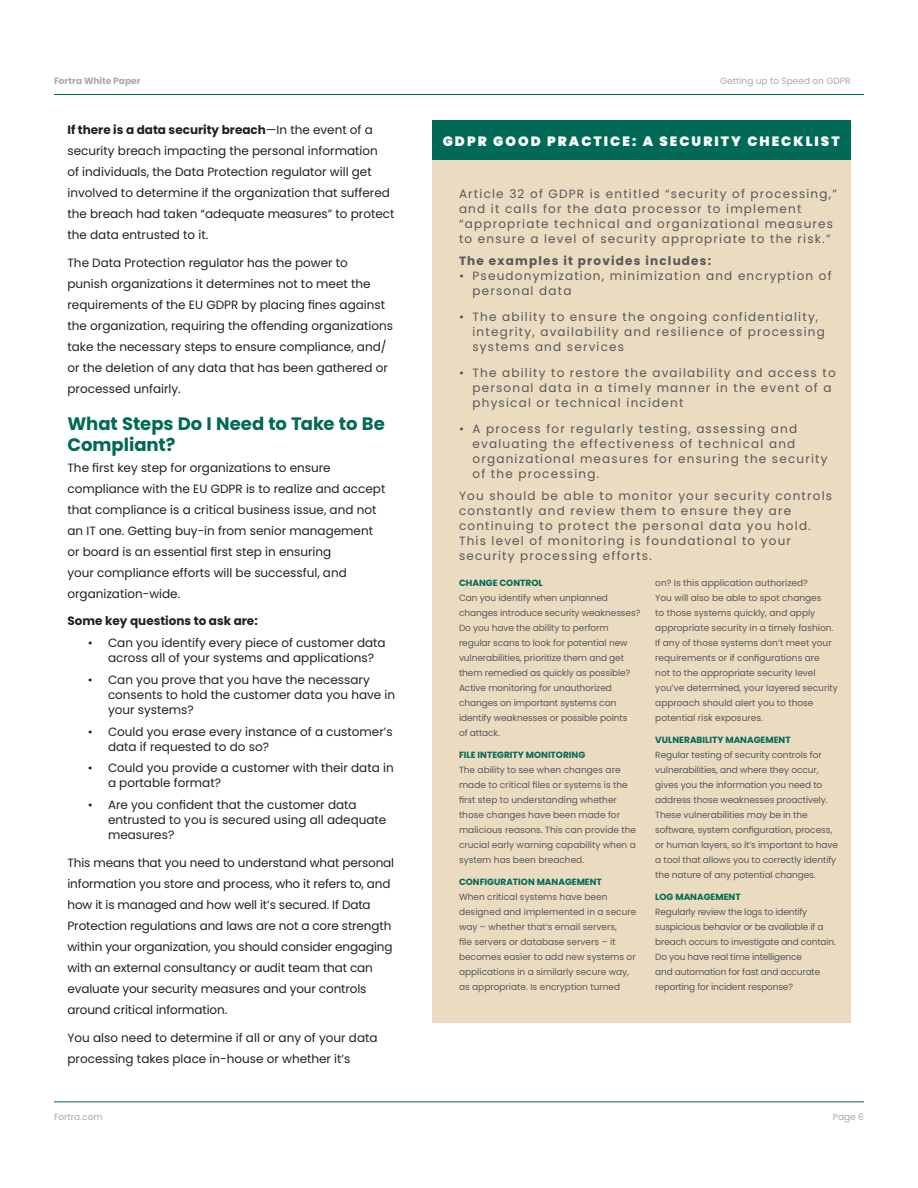
<style>
.page{position:relative;width:918px;height:1188px;background:#fff}
.page>*{position:absolute;margin:0;border:0;box-sizing:border-box;transform-origin:0 0}
.FTA_H1{font:700 18px/21px "Poppins";color:#006a56}
.Interior_Sidebar_Header__white_on_Forest{font:900 13.5px "Poppins";letter-spacing:.15em;color:#fff}
.t1{font:12px/21px "Poppins";color:#231f20}
.Cover_Sidebar_Body{font:12px/15px "Poppins";letter-spacing:.1em;color:#57585a}
.Interior_Sidebar_Body{font:12px/15px "Poppins";letter-spacing:.1em;color:#57585a}
.Interior_Sidebar_Body-2{font:700 12px "Poppins";letter-spacing:.1em;color:#57585a}
.FTA_Bullet_Intro__optional{font:700 12px "Poppins";color:#231f20}
.Interior_Sidebar_Body-3{font:9px/15px "Poppins";letter-spacing:-.01em;color:#57585a}
.Interior_Sidebar_Subhead{font:9px/15px "Poppins";color:#57585a}
.Interior_Sidebar_Subhead-2{font:700 9px "Poppins";color:#006a56}
.t2{font:9px "Poppins";color:#a9a9a9}
.t3{font:700 9px "Poppins";color:#a9a9a9}
.s1{font-weight:700}
</style>
<div class="page">
<hr style="left:54px;top:94px;width:810px;height:1px;background:#006a56">
<hr style="left:54px;top:1101px;width:810px;height:1px;background:#006a56">
<div style="left:432px;top:121px;width:418px;height:902px;background:#ebdbc1"></div>
<div style="left:432px;top:121px;width:418px;height:39px;background:#006a56"></div>
<p class="t3" style="left:54px;top:75px;width:88px">Fortra White Paper</p>
<p class="t2" style="left:720px;top:75px;width:132px">Getting up to Speed on GDPR</p>
<p class="t1" style="left:68px;top:119px;width:329px"><span class="s1">If there is a data security breach</span>—In the event of a security breach impacting the personal information<br>of individuals, the Data Protection regulator will get involved to determine if the organization that suffered the breach had taken “adequate measures” to protect the data entrusted to it.</p>
<p class="t1" style="left:68px;top:252px;width:327px">The Data Protection regulator has the power to<br>punish organizations it determines not to meet the requirements of the EU GDPR by placing fines against the organization, requiring the offending organizations take the necessary steps to ensure compliance, and/ or the deletion of any data that has been gathered or processed unfairly.</p>
<p class="FTA_H1" style="left:68px;top:413px;width:319px">What Steps Do I Need to Take to Be<br>Compliant?</p>
<p class="t1" style="left:68px;top:457px;width:319px">The first key step for organizations to ensure compliance with the EU GDPR is to realize and accept that compliance is a critical business issue, and not an IT one. Getting buy-in from senior management or board is an essential first step in ensuring<br>your compliance efforts will be successful, and organization-wide.</p>
<p class="FTA_Bullet_Intro__optional" style="left:68px;top:614px;width:192px">Some key questions to ask are:</p>
<p class="t1" style="left:108px;top:635px;width:279px;line-height:15px;text-indent:-20px">• Can you identify every piece of customer data across all of your systems and applications?</p>
<p class="t1" style="left:108px;top:672px;width:289px;line-height:15px;text-indent:-20px">• Can you prove that you have the necessary consents to hold the customer data you have in your systems?</p>
<p class="t1" style="left:108px;top:724px;width:286px;line-height:15px;text-indent:-20px">• Could you erase every instance of a customer’s data if requested to do so?</p>
<p class="t1" style="left:108px;top:761px;width:287px;line-height:15px;text-indent:-20px">• Could you provide a customer with their data in a portable format?</p>
<p class="t1" style="left:108px;top:797px;width:280px;line-height:15px;text-indent:-20px">• Are you confident that the customer data entrusted to you is secured using all adequate measures?</p>
<p class="t1" style="left:68px;top:852px;width:328px">This means that you need to understand what personal information you store and process, who it refers to, and how it is managed and how well it’s secured. If Data Protection regulations and laws are not a core strength within your organization, you should consider engaging with an external consultancy or audit team that can evaluate your security measures and your controls around critical information.</p>
<p class="t1" style="left:68px;top:1027px;width:312px">You also need to determine if all or any of your data processing takes place in-house or whether it’s</p>
<p class="Interior_Sidebar_Header__white_on_Forest" style="left:443px;top:133px;width:398px">GDPR GOOD PRACTICE: A SECURITY CHECKLIST</p>
<p class="Interior_Sidebar_Body" style="left:459px;top:187px;width:379px">Article 32 of GDPR is entitled “security of processing,” and it calls for the data processor to implement “appropriate technical and organizational measures to ensure a level of security appropriate to the risk.”</p>
<p class="Interior_Sidebar_Body-2" style="left:459px;top:254px;width:254px">The examples it provides includes:</p>
<p class="Cover_Sidebar_Body" style="left:472px;top:268px;width:361px;text-indent:-14px">• Pseudonymization, minimization and encryption of personal data</p>
<p class="Cover_Sidebar_Body" style="left:472px;top:309px;width:354px;text-indent:-14px">• The ability to ensure the ongoing confidentiality, integrity, availability and resilience of processing systems and services</p>
<p class="Cover_Sidebar_Body" style="left:472px;top:365px;width:365px;text-indent:-14px">• The ability to restore the availability and access to personal data in a timely manner in the event of a physical or technical incident</p>
<p class="Cover_Sidebar_Body" style="left:472px;top:421px;width:357px;text-indent:-14px">• A process for regularly testing, assessing and evaluating the effectiveness of technical and organizational measures for ensuring the security of the processing.</p>
<p class="Cover_Sidebar_Body" style="left:459px;top:488px;width:375px">You should be able to monitor your security controls constantly and review them to ensure they are continuing to protect the personal data you hold.<br>This level of monitoring is foundational to your security processing efforts.</p>
<p class="Interior_Sidebar_Subhead-2" style="left:459px;top:578px;width:85px">CHANGE CONTROL</p>
<p class="Interior_Sidebar_Body-3" style="left:459px;top:591px;width:183px">Can you identify when unplanned changes introduce security weaknesses?<br>Do you have the ability to perform regular scans to look for potential new vulnerabilities, prioritize them and get them remedied as quickly as possible?<br>Active monitoring for unauthorized changes on important systems can identify weaknesses or possible points<br>of attack.</p>
<p class="Interior_Sidebar_Subhead-2" style="left:459px;top:750px;width:128px">FILE INTEGRITY MONITORING</p>
<p class="Interior_Sidebar_Body-3" style="left:459px;top:762px;width:179px">The ability to see when changes are made to critical files or systems is the first step to understanding whether those changes have been made for malicious reasons. This can provide the crucial early warning capability when a system has been breached.</p>
<p class="Interior_Sidebar_Subhead-2" style="left:459px;top:876px;width:144px">CONFIGURATION MANAGEMENT</p>
<p class="Interior_Sidebar_Subhead" style="left:459px;top:889px;width:179px">When critical systems have been designed and implemented in a secure way – whether that’s email servers,<br>file servers or database servers – it becomes easier to add new systems or applications in a similarly secure way, as appropriate. Is encryption turned</p>
<p class="Interior_Sidebar_Subhead" style="left:655px;top:576px;width:184px">on? Is this application authorized?<br>You will also be able to spot changes<br>to those systems quickly, and apply appropriate security in a timely fashion.<br>If any of those systems don’t meet your requirements or if configurations are<br>not to the appropriate security level you’ve determined, your layered security approach should alert you to those potential risk exposures.</p>
<p class="Interior_Sidebar_Subhead-2" style="left:655px;top:735px;width:137px">VULNERABILITY MANAGEMENT</p>
<p class="Interior_Sidebar_Body-3" style="left:655px;top:747px;width:184px">Regular testing of security controls for vulnerabilities, and where they occur, gives you the information you need to address those weaknesses proactively.<br>These vulnerabilities may be in the software, system configuration, process, or human layers, so it’s important to have a tool that allows you to correctly identify the nature of any potential changes.</p>
<p class="Interior_Sidebar_Subhead-2" style="left:655px;top:891px;width:87px">LOG MANAGEMENT</p>
<p class="Interior_Sidebar_Body-3" style="left:655px;top:904px;width:182px">Regularly review the logs to identify suspicious behavior or be available if a breach occurs to investigate and contain.<br>Do you have real time intelligence<br>and automation for fast and accurate reporting for incident response?</p>
<p class="t2" style="left:54px;top:1112px;width:50px">Fortra.com</p>
<p class="t2" style="left:833px;top:1112px;width:33px">Page 6</p>
</div>
